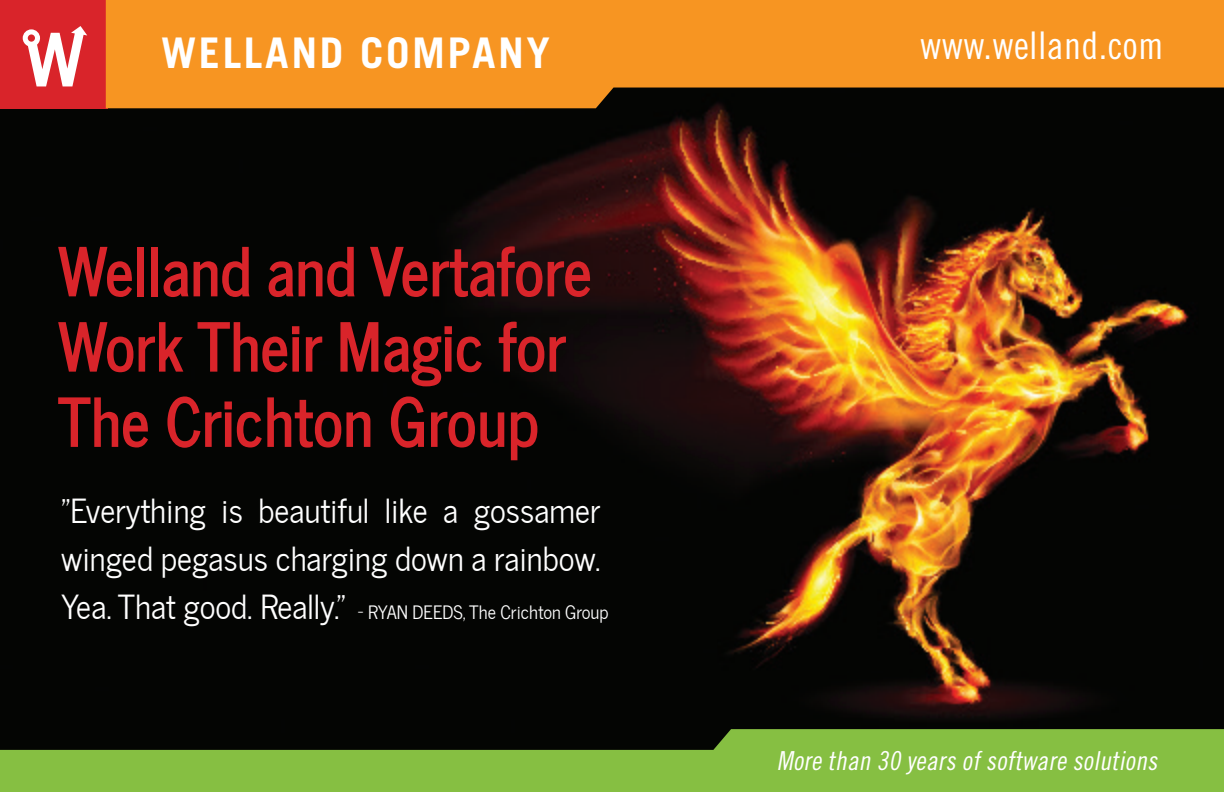
<style>
.page{position:relative;width:1224px;height:792px;background:#fff}
.page>*{position:absolute;margin:0;border:0;box-sizing:border-box;transform-origin:0 0}
.t1{font:700 67px/75.2px "News Cycle";color:#d9242a;scale:.94 1}
.t2{font:700 42.2px "Trade Gothic";letter-spacing:.06em;color:#fff}
.t3{font:38.2px "Trade Gothic Cond Eighteen";letter-spacing:.01em;color:#fff}
.t4{font:33.2px/48px "News Cycle";color:#fff}
.t5{font:italic 26.2px "Trade Gothic Cond Eighteen";color:#fff}
.t6{font:18.4px "News Cycle";color:#fff}
.s1{font-size:33.2px}
</style>
<div class="page">
<img style="left:0;top:108px;width:1224px;height:621px">
<div style="left:0;top:0;width:107px;height:108px;background:#d9242a"></div>
<svg style="left:23px;top:26px;width:64px;height:60px"></svg>
<svg style="left:106px;top:0;width:1118px;height:108px;background:#dd851e"></svg>
<svg style="left:0;top:729px;width:1224px;height:63px;background:#6c9a35"></svg>
<p class="t2" style="left:161px;top:27px;width:390px">WELLAND COMPANY</p>
<p class="t3" style="left:920px;top:23px;width:245px">www.welland.com</p>
<h1 class="t1" style="left:58px;top:228px;width:569px">Welland and Vertafore<br>Work Their Magic for<br>The Crichton Group</h1>
<p class="t4" style="left:61px;top:483px;width:541px">"Everything is beautiful like a gossamer winged pegasus charging down a rainbow.</p>
<p class="t6" style="left:61px;top:597px;width:549px"><span class="s1">Yea. That good. Really."</span> ― RYAN DEEDS, The Crichton Group</p>
<p class="t5" style="left:777px;top:745px;width:387px">More than 30 years ofsoftware solutions</p>
</div>
